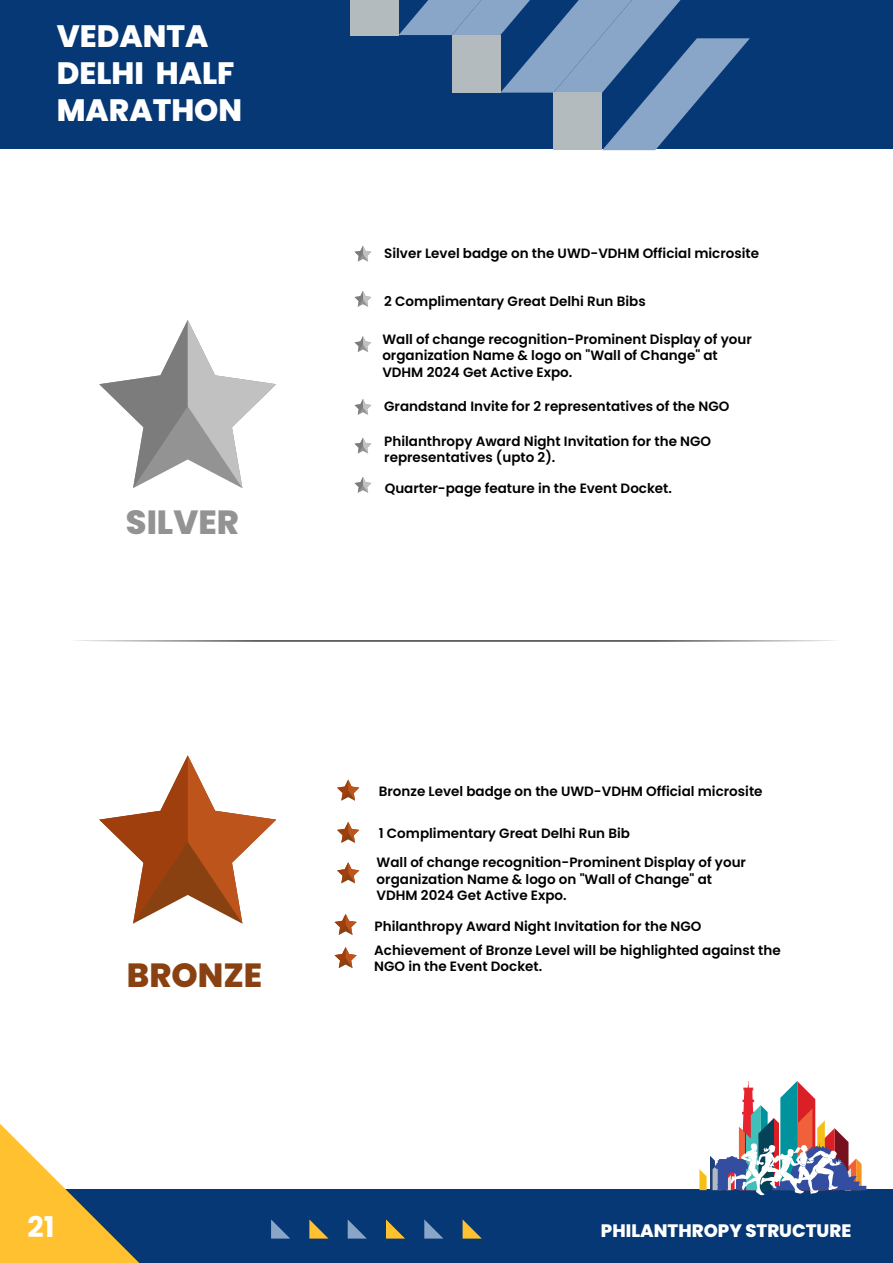
<style>
.page{position:relative;width:893px;height:1263px;background:#fff}
.page>*{position:absolute;margin:0;border:0;box-sizing:border-box;transform-origin:0 0}
.t1{font:700 60px "Bebas Neue";color:#231f20}
.t2{font:800 33.45px "Poppins";color:#894111}
.t3{font:800 33.45px "Poppins";color:#939393}
.t4{font:800 30.9px/37px "Poppins";color:#fff}
.t5{font:700 28.5px "Poppins";color:#fff}
.t6{font:700 26.55px "Bebas Neue";color:#231f20}
.t7{font:800 18px "Poppins";color:#fff}
.t8{font:600 13.5px/16.2px "Poppins";color:#000}
.s1{color:#1d4078}
</style>
<div class="page">
<div style="left:0;top:0;width:893px;height:149px;background:#063875"></div>
<div style="left:0;top:1189px;width:893px;height:74px;background:#063875"></div>
<svg style="left:399px;top:0;width:351px;height:150px"></svg>
<div style="left:350px;top:0;width:49px;height:35px;background:#b3bbbf"></div>
<svg style="left:0;top:1124px;width:139px;height:139px"></svg>
<svg style="left:271px;top:1219px;width:19px;height:19px"></svg>
<svg style="left:309px;top:1219px;width:19px;height:19px"></svg>
<svg style="left:348px;top:1220px;width:18px;height:18px"></svg>
<svg style="left:386px;top:1219px;width:19px;height:19px"></svg>
<svg style="left:424px;top:1219px;width:19px;height:19px"></svg>
<svg style="left:463px;top:1220px;width:18px;height:18px"></svg>
<svg style="left:699px;top:1081px;width:167px;height:115px"></svg>
<svg style="left:99px;top:320px;width:177px;height:168px"></svg>
<svg style="left:354px;top:246px;width:17px;height:16px"></svg>
<svg style="left:354px;top:291px;width:17px;height:16px"></svg>
<svg style="left:354px;top:336px;width:17px;height:16px"></svg>
<svg style="left:354px;top:399px;width:17px;height:16px"></svg>
<svg style="left:354px;top:438px;width:17px;height:16px"></svg>
<svg style="left:354px;top:477px;width:17px;height:16px"></svg>
<svg style="left:99px;top:755px;width:177px;height:169px"></svg>
<svg style="left:337px;top:779px;width:22px;height:22px"></svg>
<svg style="left:337px;top:822px;width:22px;height:21px"></svg>
<svg style="left:337px;top:862px;width:22px;height:21px"></svg>
<svg style="left:334px;top:914px;width:23px;height:21px"></svg>
<svg style="left:334px;top:947px;width:23px;height:21px"></svg>
<svg style="left:76px;top:640px;width:759px;height:2px;background:#8d8d8d"></svg>
<h3 class="t4" style="left:57px;top:18px;width:187px">VEDANTA<br>DELHI HALF<br>MARATHON</h3>
<h2 class="t3" style="left:126px;top:503px;width:114px">SILVER</h2>
<h2 class="t2" style="left:127px;top:956px;width:137px">BRONZE</h2>
<h3 class="t5" style="left:27px;top:1211px;width:28px">21</h3>
<p class="t8" style="left:384px;top:245px;width:376px">Silver Level badge on the UWD-VDHM Official microsite</p>
<p class="t8" style="left:384px;top:294px;width:263px">2 Complimentary Great Delhi Run Bibs</p>
<p class="t8" style="left:382px;top:331px;width:371px">Wall of change recognition-Prominent Display of your organization Name &amp; logo on "Wall of Change" at<br>VDHM 2024 Get Active Expo.</p>
<p class="t8" style="left:384px;top:398px;width:347px">Grandstand Invite for 2 representatives of the NGO</p>
<p class="t8" style="left:384px;top:433px;width:328px">Philanthropy Award Night Invitation for the NGO representatives (upto 2).</p>
<p class="t8" style="left:385px;top:480px;width:289px">Quarter-page feature in the Event Docket.</p>
<h1 class="t1" style="left:433px;top:1077px;width:311px;rotate:-90deg">UNITED <span class="s1">CHANGE</span></h1>
<p class="t8" style="left:379px;top:783px;width:385px">Bronze Level badge on the UWD-VDHM Official microsite</p>
<p class="t8" style="left:377px;top:819px;width:371px;line-height:29.1px">1 Complimentary Great Delhi Run Bib<br>Wall of change recognition-Prominent Display of your</p>
<p class="t8" style="left:377px;top:871px;width:337px">organization Name &amp; logo on "Wall of Change" at<br>VDHM 2024 Get Active Expo.</p>
<h3 class="t6" style="left:463px;top:941px;width:26px;rotate:-90deg">WE</h3>
<p class="t8" style="left:374px;top:915px;width:408px;line-height:23.9px">Philanthropy Award Night Invitation for the NGO<br>Achievement of Bronze Level will be highlighted against the</p>
<p class="t8" style="left:374px;top:958px;width:170px">NGO in the Event Docket.</p>
<h3 class="t6" style="left:684px;top:943px;width:26px">WE</h3>
<h3 class="t7" style="left:601px;top:1221px;width:252px">PHILANTHROPY STRUCTURE</h3>
</div>
